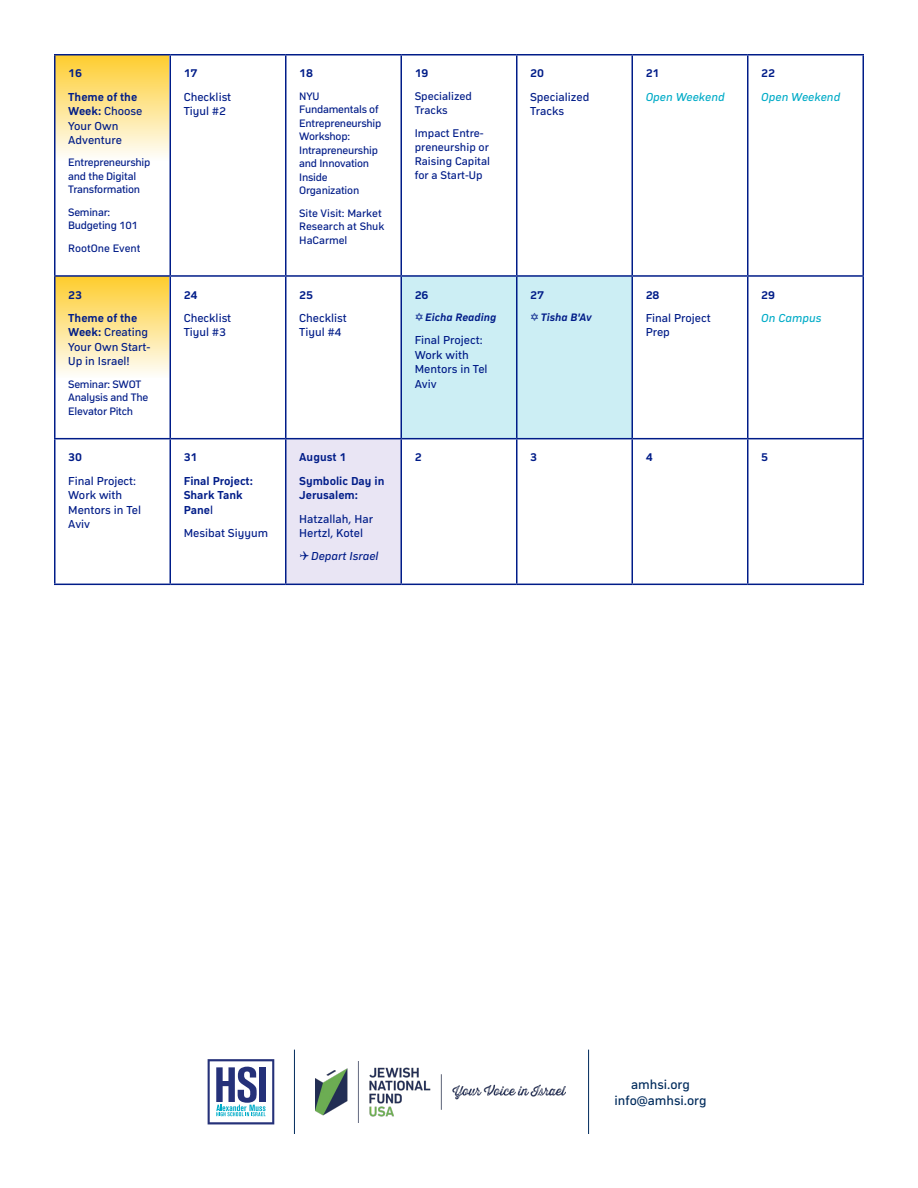
<style>
.page{position:relative;width:918px;height:1188px;background:#fff}
.page>*{position:absolute;margin:0;border:0;box-sizing:border-box;transform-origin:0 0}
.t1{font:13.5px "Compasse";color:#002b5c}
._3_Location{font:12px/14.4px "Compasse";color:#001c88}
._1_Date{font:700 12px/14.4px "Compasse";color:#001c88}
._1_Date-2{font:12px/14.4px "Compasse";color:#001c88}
._2_Topics{font:12px/14.4px "Compasse";color:#001c88}
._5_Weekend_Notes{font:italic 12px "Compasse";color:#00abc7}
.t2{font:italic 12px "Compasse";color:#001c88}
._1_Date-3{font:11.7px/14px "Compasse";color:#001c88}
._3_Location-2{font:11.25px/13.5px "Compasse";letter-spacing:-.02em;color:#001c88}
._2_Topics-2{font:11.25px/13.5px "Compasse";letter-spacing:-.02em;color:#001c88}
._2_Topics-3{font:11.25px/13.5px "Compasse";color:#001c88}
.t3{font:italic 700 11.25px "Compasse";color:#001c88}
._3_Location-3{font:11.25px "Compasse";color:#001c88}
.s1{font-weight:700}
.s2{font-weight:400}
</style>
<div class="page">
<div style="left:55px;top:54px;width:114px;height:106px;background:linear-gradient(to bottom,#fecc2c,#fefdf9)"></div>
<div style="left:55px;top:276px;width:114px;height:102px;background:linear-gradient(to bottom,#fecc2c,#fefdf9)"></div>
<hr style="left:294px;top:1050px;width:1px;height:84px;background:#002b5c">
<hr style="left:588px;top:1050px;width:1px;height:84px;background:#002b5c">
<svg style="left:208px;top:1059px;width:66px;height:65px"></svg>
<img style="left:316px;top:1061px;width:249px;height:61px">
<div style="left:286px;top:439px;width:115px;height:145px;background:#e9e5f4"></div>
<hr style="left:170px;top:55px;width:1px;height:220px;background:#001c88">
<hr style="left:285px;top:55px;width:1px;height:220px;background:#001c88">
<hr style="left:400px;top:55px;width:2px;height:220px;background:#001c88">
<hr style="left:516px;top:55px;width:2px;height:220px;background:#001c88">
<hr style="left:285px;top:277px;width:1px;height:161px;background:#001c88">
<hr style="left:747px;top:277px;width:1px;height:161px;background:#001c88">
<hr style="left:170px;top:439px;width:1px;height:145px;background:#001c88">
<hr style="left:632px;top:438px;width:116px;height:1px;background:#001c88">
<hr style="left:632px;top:439px;width:1px;height:145px;background:#001c88">
<hr style="left:748px;top:438px;width:116px;height:1px;background:#001c88">
<hr style="left:747px;top:439px;width:1px;height:145px;background:#001c88">
<hr style="left:54px;top:55px;width:2px;height:220px;background:#001c88">
<hr style="left:401px;top:54px;width:116px;height:2px;background:#001c88">
<hr style="left:517px;top:54px;width:115px;height:2px;background:#001c88">
<hr style="left:862px;top:55px;width:2px;height:220px;background:#001c88">
<hr style="left:748px;top:275px;width:116px;height:2px;background:#001c88">
<hr style="left:862px;top:277px;width:2px;height:161px;background:#001c88">
<hr style="left:862px;top:439px;width:2px;height:145px;background:#001c88">
<hr style="left:517px;top:584px;width:115px;height:1px;background:#001c88">
<hr style="left:632px;top:584px;width:116px;height:1px;background:#001c88">
<hr style="left:748px;top:584px;width:116px;height:1px;background:#001c88">
<hr style="left:516px;top:439px;width:2px;height:145px;background:#001c88">
<hr style="left:401px;top:584px;width:116px;height:1px;background:#001c88">
<hr style="left:170px;top:277px;width:1px;height:161px;background:#001c88">
<hr style="left:748px;top:54px;width:116px;height:2px;background:#001c88">
<hr style="left:54px;top:54px;width:116px;height:2px;background:#001c88">
<hr style="left:170px;top:54px;width:116px;height:2px;background:#001c88">
<hr style="left:286px;top:54px;width:115px;height:2px;background:#001c88">
<hr style="left:632px;top:54px;width:116px;height:2px;background:#001c88">
<hr style="left:632px;top:55px;width:1px;height:220px;background:#001c88">
<hr style="left:747px;top:55px;width:1px;height:220px;background:#001c88">
<hr style="left:632px;top:275px;width:116px;height:2px;background:#001c88">
<hr style="left:54px;top:275px;width:116px;height:2px;background:#001c88">
<hr style="left:54px;top:277px;width:2px;height:161px;background:#001c88">
<hr style="left:170px;top:275px;width:116px;height:2px;background:#001c88">
<hr style="left:286px;top:275px;width:115px;height:2px;background:#001c88">
<hr style="left:54px;top:438px;width:116px;height:1px;background:#001c88">
<hr style="left:54px;top:439px;width:2px;height:145px;background:#001c88">
<hr style="left:170px;top:438px;width:116px;height:1px;background:#001c88">
<hr style="left:54px;top:584px;width:116px;height:1px;background:#001c88">
<hr style="left:170px;top:584px;width:116px;height:1px;background:#001c88">
<hr style="left:517px;top:275px;width:115px;height:2px;background:#001c88">
<hr style="left:632px;top:277px;width:1px;height:161px;background:#001c88">
<hr style="left:286px;top:438px;width:115px;height:1px;background:#001c88">
<hr style="left:285px;top:439px;width:1px;height:145px;background:#001c88">
<hr style="left:400px;top:439px;width:2px;height:145px;background:#001c88">
<hr style="left:286px;top:584px;width:115px;height:1px;background:#001c88">
<hr style="left:401px;top:275px;width:116px;height:2px;background:#001c88">
<hr style="left:400px;top:277px;width:2px;height:161px;background:#001c88">
<div style="left:401px;top:276px;width:231px;height:163px;background:#cceef4"></div>
<p class="_1_Date" style="left:68px;top:66px;width:15px">16</p>
<p class="_3_Location" style="left:68px;top:89px;width:76px"><span class="s1">Theme of the<br>Week:</span> Choose<br>Your Own<br>Adventure</p>
<p class="_3_Location-2" style="left:68px;top:156px;width:84px">Entrepreneurship and the Digital<br>Transformation</p>
<p class="_3_Location-2" style="left:68px;top:205px;width:71px">Seminar:<br>Budgeting 101</p>
<p class="_3_Location-3" style="left:68px;top:242px;width:74px">RootOne Event</p>
<p class="_1_Date" style="left:68px;top:287px;width:15px">23</p>
<p class="_3_Location" style="left:68px;top:311px;width:84px"><span class="s1">Theme of the<br>Week:</span> Creating<br>Your Own Start-<br>Up in Israel!</p>
<p class="_3_Location-2" style="left:68px;top:377px;width:81px">Seminar: SWOT<br>Analysis and The<br>Elevator Pitch</p>
<p class="_1_Date" style="left:68px;top:450px;width:15px">30</p>
<p class="_3_Location" style="left:68px;top:473px;width:74px">Final Project:<br>Work with<br>Mentors in Tel<br>Aviv</p>
<p class="_1_Date" style="left:184px;top:66px;width:15px">17</p>
<p class="_3_Location" style="left:184px;top:89px;width:49px">Checklist<br>Tiyul #2</p>
<p class="_1_Date" style="left:184px;top:287px;width:15px">24</p>
<p class="_3_Location" style="left:184px;top:311px;width:49px">Checklist<br>Tiyul #3</p>
<p class="_1_Date" style="left:184px;top:450px;width:15px">31</p>
<p class="_1_Date" style="left:184px;top:473px;width:71px">Final Project:<br>Shark Tank<br>Pane<span class="s2">l</span></p>
<p class="_1_Date-2" style="left:184px;top:525px;width:86px">Mesibat Siyyum</p>
<p class="_1_Date" style="left:299px;top:66px;width:15px">18</p>
<p class="_2_Topics-2" style="left:299px;top:89px;width:84px">NYU<br>Fundamentals of<br>Entrepreneurship<br>Workshop:<br>Intrapreneurship and Innovation<br>Inside<br>Organization</p>
<p class="_2_Topics-3" style="left:299px;top:206px;width:87px">Site Visit: Market<br>Research at Shuk<br>HaCarmel</p>
<p class="_1_Date" style="left:299px;top:287px;width:15px">25</p>
<p class="_3_Location" style="left:299px;top:311px;width:49px">Checklist<br>Tiyul #4</p>
<p class="_1_Date" style="left:299px;top:450px;width:49px">August 1</p>
<p class="_1_Date" style="left:299px;top:473px;width:87px">Symbolic Day in<br>Jerusalem:</p>
<p class="_1_Date-2" style="left:299px;top:511px;width:75px">Hatzallah, Har<br>Hertzl, Kotel</p>
<p class="t2" style="left:299px;top:549px;width:81px">✔Depart Israel</p>
<p class="_1_Date" style="left:415px;top:66px;width:15px">19</p>
<p class="_1_Date-3" style="left:415px;top:89px;width:59px">Specialized<br>Tracks</p>
<p class="_1_Date-3" style="left:415px;top:126px;width:77px">Impact Entre&shy;preneurship or<br>Raising Capital for a Start-Up</p>
<p class="_1_Date" style="left:530px;top:66px;width:15px">20</p>
<p class="_2_Topics" style="left:530px;top:89px;width:61px">Specialized<br>Tracks</p>
<p class="_1_Date" style="left:415px;top:287px;width:15px">26</p>
<p class="t3" style="left:425px;top:311px;width:73px">Eicha Reading</p>
<p class="_3_Location" style="left:415px;top:333px;width:74px">Final Project:<br>Work with<br>Mentors in Tel<br>Aviv</p>
<p class="_1_Date" style="left:530px;top:287px;width:15px">27</p>
<p class="t3" style="left:541px;top:311px;width:53px">Tisha B'Av</p>
<p class="_1_Date" style="left:646px;top:66px;width:15px">21</p>
<p class="_5_Weekend_Notes" style="left:646px;top:90px;width:81px">Open Weekend</p>
<p class="_1_Date" style="left:761px;top:66px;width:15px">22</p>
<p class="_5_Weekend_Notes" style="left:761px;top:90px;width:81px">Open Weekend</p>
<p class="_1_Date" style="left:646px;top:287px;width:15px">28</p>
<p class="_2_Topics" style="left:646px;top:311px;width:66px">Final Project<br>Prep</p>
<p class="_1_Date" style="left:761px;top:287px;width:15px">29</p>
<p class="_5_Weekend_Notes" style="left:761px;top:311px;width:62px">On Campus</p>
<p class="_1_Date" style="left:415px;top:450px;width:8px">2</p>
<p class="_1_Date" style="left:530px;top:450px;width:8px">3</p>
<p class="_1_Date" style="left:646px;top:450px;width:8px">4</p>
<p class="_1_Date" style="left:761px;top:450px;width:8px">5</p>
<p class="t1" style="left:631px;top:1077px;width:60px">amhsi.org</p>
<p class="t1" style="left:615px;top:1093px;width:94px">info@amhsi.org</p>
</div>
